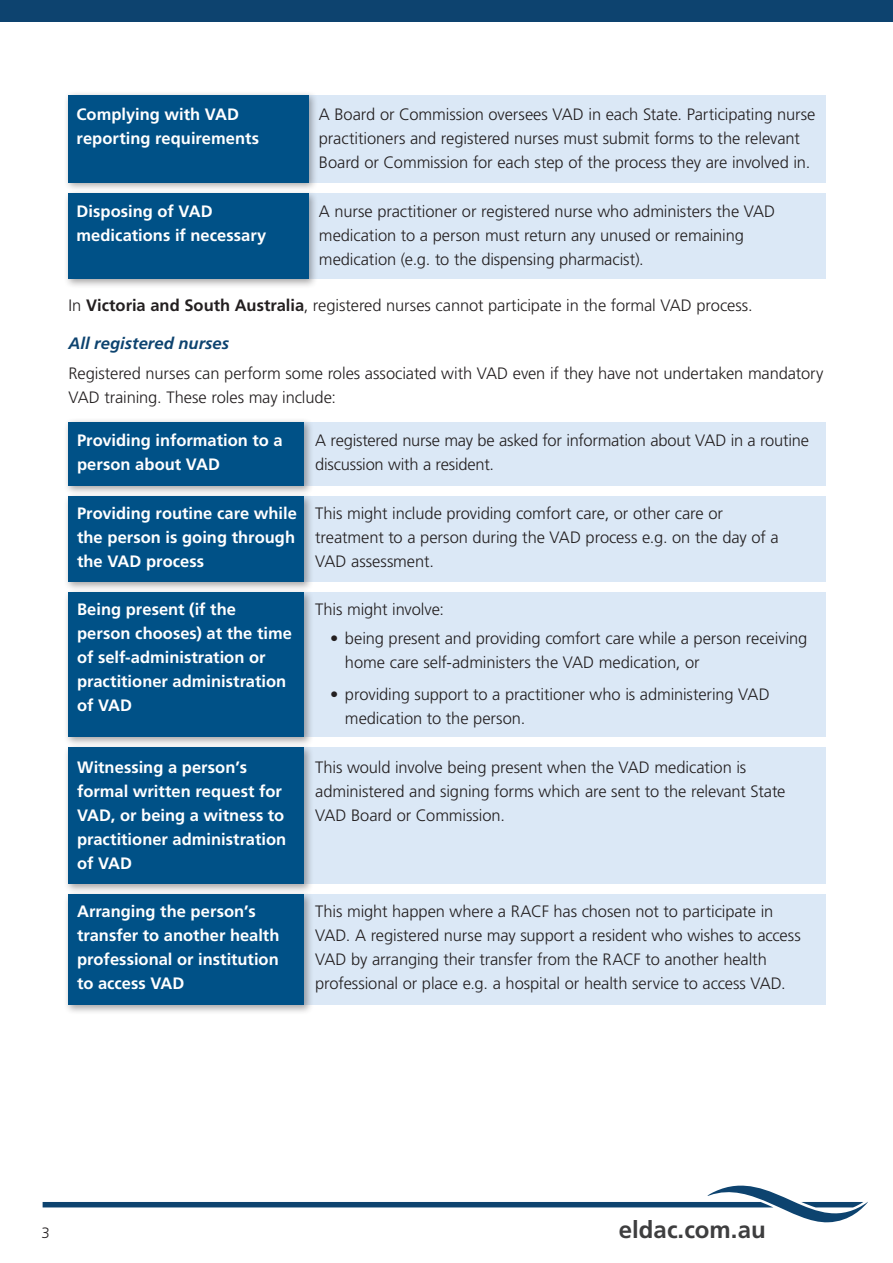
<style>
.page{position:relative;width:893px;height:1263px;background:#fff}
.page>*{position:absolute;margin:0;border:0;box-sizing:border-box;transform-origin:0 0}
.t1{font:700 24px "Frutiger LT Pro";color:#3e3e3f}
._11pt_text{font:300 16.5px/24px "Frutiger LT Pro";letter-spacing:-.005em;color:#231f20}
._11pt_text-2{font:700 16.5px/24px "Frutiger LT Pro";color:#fff}
.Bullets{font:300 16.5px/24px "Frutiger LT Pro";letter-spacing:-.005em;color:#231f20}
._11pt_italic_bold_heading{font:italic 700 16.5px "Frutiger LT Pro";letter-spacing:.005em;color:#0d436f}
.t2{font:300 15px "Frutiger LT Pro";color:#231f20}
.s1{font-weight:700}
</style>
<div class="page">
<div style="left:0;top:0;width:893px;height:21px;background:#0d436f"></div>
<svg style="left:43px;top:1185px;width:825px;height:38px"></svg>
<div style="left:281px;top:95px;width:544px;height:87px;background:#dbe8f6"></div>
<div style="left:64px;top:91px;width:255px;height:101px;background:#231f20;opacity:.4"></div>
<div style="left:68px;top:95px;width:240px;height:87px;background:#005187"></div>
<div style="left:281px;top:193px;width:544px;height:85px;background:#dbe8f6"></div>
<div style="left:64px;top:189px;width:255px;height:99px;background:#231f20;opacity:.4"></div>
<div style="left:68px;top:193px;width:240px;height:85px;background:#005187"></div>
<div style="left:277px;top:422px;width:548px;height:63px;background:#dbe8f6"></div>
<div style="left:64px;top:417px;width:250px;height:79px;background:#231f20;opacity:.4"></div>
<div style="left:68px;top:422px;width:236px;height:63px;background:#005187"></div>
<div style="left:277px;top:496px;width:548px;height:85px;background:#dbe8f6"></div>
<div style="left:64px;top:492px;width:250px;height:99px;background:#231f20;opacity:.4"></div>
<div style="left:68px;top:496px;width:236px;height:85px;background:#005187"></div>
<div style="left:277px;top:592px;width:548px;height:145px;background:#dbe8f6"></div>
<div style="left:64px;top:588px;width:250px;height:159px;background:#231f20;opacity:.4"></div>
<div style="left:68px;top:592px;width:236px;height:145px;background:#005187"></div>
<div style="left:277px;top:747px;width:548px;height:137px;background:#dbe8f6"></div>
<div style="left:64px;top:743px;width:250px;height:151px;background:#231f20;opacity:.4"></div>
<div style="left:68px;top:747px;width:236px;height:137px;background:#005187"></div>
<div style="left:277px;top:894px;width:548px;height:111px;background:#dbe8f6"></div>
<div style="left:64px;top:890px;width:250px;height:125px;background:#231f20;opacity:.4"></div>
<div style="left:68px;top:894px;width:236px;height:111px;background:#005187"></div>
<p class="_11pt_text-2" style="left:77px;top:102px;width:184px">Complying with VAD reporting requirements</p>
<p class="_11pt_text" style="left:319px;top:103px;width:498px">A Board or Commission oversees VAD in each State. Participating nurse practitioners and registered nurses must submit forms to the relevant<br>Board or Commission for each step of the process they are involved in.</p>
<p class="_11pt_text-2" style="left:77px;top:199px;width:191px">Disposing of VAD medications if necessary</p>
<p class="_11pt_text" style="left:319px;top:199px;width:458px">A nurse practitioner or registered nurse who administers the VAD medication to a person must return any unused or remaining medication (e.g. to the dispensing pharmacist).</p>
<p class="_11pt_text" style="left:69px;top:293px;width:686px">In <span class="s1">Victoria and South Australia</span>, registered nurses cannot participate in the formal VAD process.</p>
<h2 class="_11pt_italic_bold_heading" style="left:69px;top:334px;width:162px">All registered nurses</h2>
<p class="_11pt_text" style="left:69px;top:361px;width:756px">Registered nurses can perform some roles associated with VAD even if they have not undertaken mandatory<br>VAD training. These roles may include:</p>
<p class="_11pt_text-2" style="left:77px;top:429px;width:207px">Providing information to a person about VAD</p>
<p class="_11pt_text" style="left:315px;top:429px;width:495px">A registered nurse may be asked for information about VAD in a routine discussion with a resident.</p>
<p class="_11pt_text-2" style="left:77px;top:501px;width:221px;text-align:justify">Providing routine care while the person is going through the VAD process</p>
<p class="_11pt_text" style="left:315px;top:501px;width:465px">This might include providing comfort care, or other care or treatment to a person during the VAD process e.g. on the day of a<br>VAD assessment.</p>
<p class="_11pt_text-2" style="left:77px;top:598px;width:216px">Being present (if the person chooses) at the time of self-administration or practitioner administration of VAD</p>
<p class="_11pt_text" style="left:315px;top:598px;width:130px">This might involve:</p>
<p class="Bullets" style="left:345px;top:626px;width:464px;text-indent:-15px">• being present and providing comfort care while a person receiving home care self-administers the VAD medication, or</p>
<p class="Bullets" style="left:345px;top:683px;width:426px;text-indent:-15px">• providing support to a practitioner who is administering VAD medication to the person.</p>
<p class="_11pt_text-2" style="left:77px;top:755px;width:211px">Witnessing a person’s formal written request for<br>VAD, or being a witness to practitioner administration of VAD</p>
<p class="_11pt_text" style="left:315px;top:755px;width:472px">This would involve being present when the VAD medication is administered and signing forms which are sent to the relevant State<br>VAD Board or Commission.</p>
<p class="_11pt_text-2" style="left:77px;top:899px;width:204px">Arranging the person’s transfer to another health professional or institution to access VAD</p>
<p class="_11pt_text" style="left:315px;top:900px;width:487px">This might happen where a RACF has chosen not to participate in VAD. A registered nurse may support a resident who wishes to access VAD by arranging their transfer from the RACF to another health professional or place e.g. a hospital or health service to access VAD.</p>
<p class="t2" style="left:42px;top:1224px;width:10px">3</p>
<h1 class="t1" style="left:619px;top:1215px;width:148px">eldac.com.au</h1>
</div>
